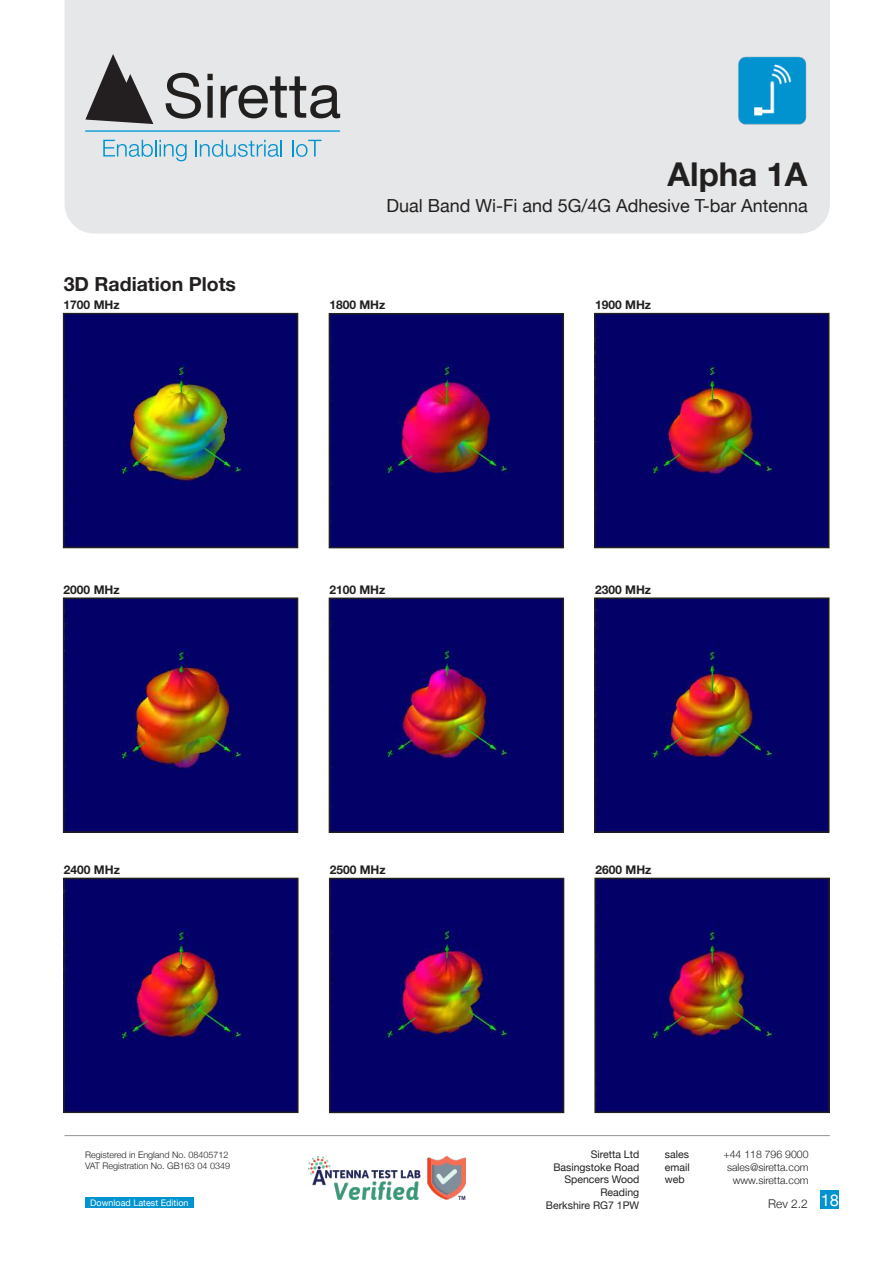
<style>
.page{position:relative;width:893px;height:1263px;background:#fff}
.page>*{position:absolute;margin:0;border:0;box-sizing:border-box;transform-origin:0 0}
.t1{font:700 33px "Helvetica Neue";color:#221f1f}
.t2{font:700 19.5px "Helvetica Neue";color:#221f1f}
.t3{font:18px "Helvetica Neue";color:#221f1f}
.t4{font:16.5px "Helvetica Neue";color:#fff}
.t5{font:700 12px "Helvetica Neue";color:#221f1f}
.t6{font:300 12px "Helvetica Neue";color:#221f1f}
.t7{font:10.5px/12.6px "Helvetica Neue";color:#221f1f;text-align:right}
.t8{font:300 10.5px/12.6px "Helvetica Neue";color:#221f1f;text-align:right}
.t9{font:300 9px/10.8px "Helvetica Neue";color:#221f1f}
.t10{font:9px "Helvetica Neue";color:#fff}
</style>
<div class="page">
<div style="left:65px;top:0;width:765px;height:234px;background:#e6e7e8"></div>
<svg style="left:85px;top:54px;width:68px;height:70px;background:#848384"></svg>
<hr style="left:85px;top:131px;width:255px;height:1px;background:#21a9e1">
<svg style="left:166px;top:73px;width:35px;height:46px;background:#979797"></svg>
<svg style="left:207px;top:74px;width:6px;height:44px"></svg>
<svg style="left:221px;top:76px;width:119px;height:42px;background:#a09fa0"></svg>
<svg style="left:103px;top:140px;width:84px;height:21px;background:#b2d4e2"></svg>
<svg style="left:195px;top:140px;width:87px;height:17px"></svg>
<svg style="left:292px;top:140px;width:29px;height:17px"></svg>
<img style="left:736px;top:55px;width:72px;height:71px">
<hr style="left:65px;top:1135px;width:765px;height:1px;background:#939597">
<img style="left:309px;top:1157px;width:156px;height:42px">
<div style="left:85px;top:1197px;width:109px;height:11px;background:#0093d0"></div>
<div style="left:821px;top:1190px;width:18px;height:19px;background:#0093d0"></div>
<img style="left:332px;top:316px;width:229px;height:229px">
<div style="left:329px;top:313px;width:235px;height:235px;border:2px solid #221f1f"></div>
<img style="left:597px;top:316px;width:229px;height:229px">
<div style="left:594px;top:313px;width:235px;height:235px;border:2px solid #221f1f"></div>
<img style="left:66px;top:316px;width:229px;height:229px">
<div style="left:63px;top:313px;width:235px;height:235px;border:2px solid #221f1f"></div>
<img style="left:332px;top:601px;width:229px;height:229px">
<div style="left:329px;top:598px;width:235px;height:235px;border:2px solid #221f1f"></div>
<img style="left:597px;top:600px;width:229px;height:230px">
<div style="left:594px;top:597px;width:235px;height:236px;border:2px solid #221f1f"></div>
<img style="left:66px;top:600px;width:229px;height:230px">
<div style="left:63px;top:597px;width:235px;height:236px;border:2px solid #221f1f"></div>
<img style="left:332px;top:881px;width:229px;height:229px">
<div style="left:329px;top:878px;width:235px;height:235px;border:2px solid #221f1f"></div>
<img style="left:597px;top:881px;width:230px;height:229px">
<div style="left:594px;top:878px;width:236px;height:235px;border:2px solid #221f1f"></div>
<img style="left:66px;top:881px;width:230px;height:229px">
<div style="left:63px;top:878px;width:236px;height:235px;border:2px solid #221f1f"></div>
<h1 class="t1" style="left:668px;top:162px;width:141px">Alpha 1A</h1>
<h3 class="t3" style="left:386px;top:199px;width:423px">Dual Band Wi-Fi and 5G/4G Adhesive T-bar Antenna</h3>
<h2 class="t2" style="left:64px;top:277px;width:174px">3D Radiation Plots</h2>
<p class="t5" style="left:64px;top:301px;width:58px">1700 MHz</p>
<p class="t5" style="left:329px;top:301px;width:58px">1800 MHz</p>
<p class="t5" style="left:595px;top:301px;width:58px">1900 MHz</p>
<p class="t5" style="left:64px;top:585px;width:58px">2000 MHz</p>
<p class="t5" style="left:329px;top:585px;width:58px">2100 MHz</p>
<p class="t5" style="left:595px;top:585px;width:58px">2300 MHz</p>
<p class="t5" style="left:64px;top:865px;width:58px">2400 MHz</p>
<p class="t5" style="left:330px;top:865px;width:58px">2500 MHz</p>
<p class="t5" style="left:595px;top:865px;width:58px">2600 MHz</p>
<p class="t9" style="left:85px;top:1150px;width:146px">Registered in England No. 08405712<br>VAT Registration No. GB163 04 0349</p>
<p class="t7" style="left:546px;top:1149px;width:95px">Siretta Ltd<br>Basingstoke Road<br>Spencers Wood<br>Reading<br>Berkshire RG7 1PW</p>
<p class="t7" style="left:665px;top:1149px;width:26px;text-align:justify">sales email web</p>
<p class="t8" style="left:723px;top:1149px;width:87px">+44 118 796 9000 sales@siretta.com www.siretta.com</p>
<p class="t10" style="left:90px;top:1199px;width:100px">Download Latest Edition</p>
<h3 class="t4" style="left:821px;top:1194px;width:20px">18</h3>
<p class="t6" style="left:768px;top:1200px;width:41px">Rev 2.2</p>
</div>
